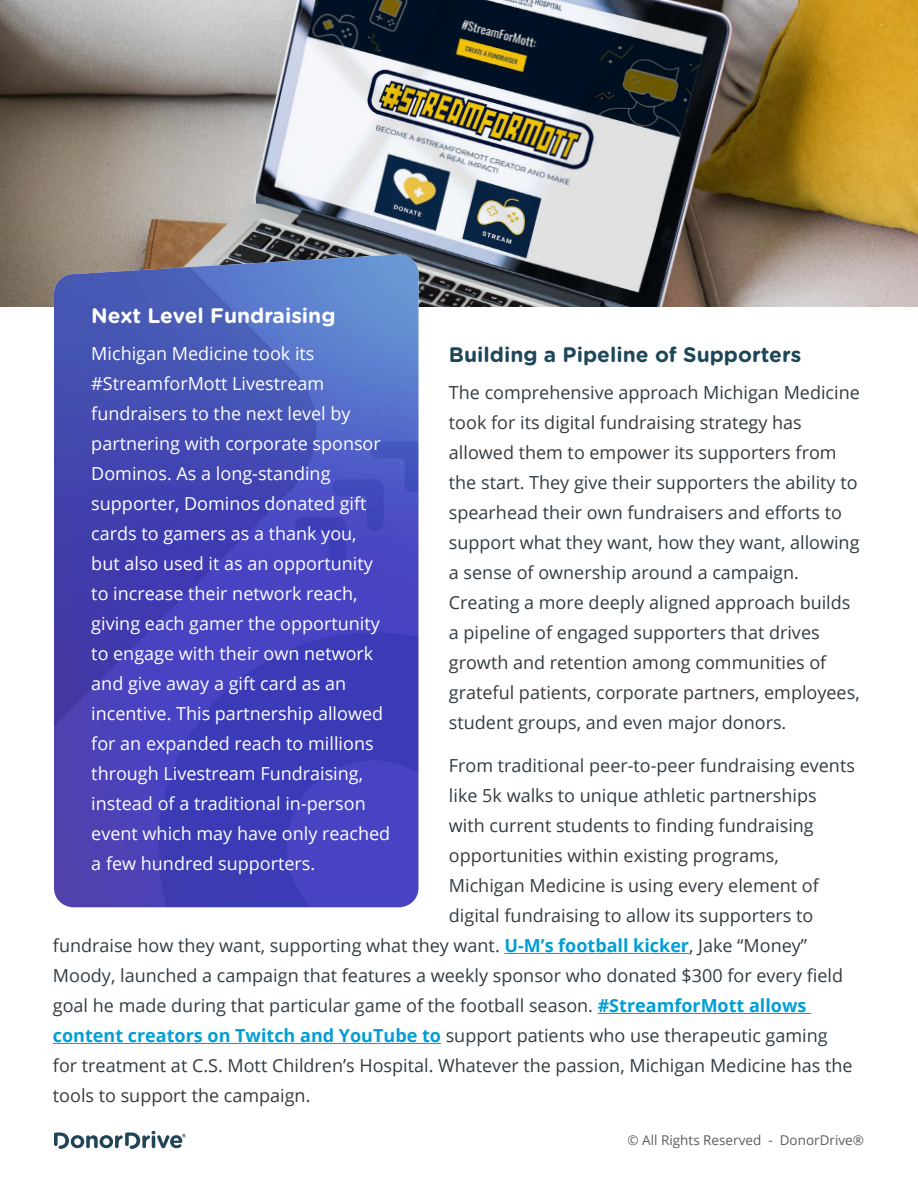
<style>
.page{position:relative;width:918px;height:1188px;background:#fff}
.page>*{position:absolute;margin:0;border:0;box-sizing:border-box;transform-origin:0 0}
.t1{font:700 21px "Gotham Rounded";color:#1d4659}
.t2{font:700 21px "Gotham Rounded";color:#fff}
.t3{font:18px/30px "Open Sans";color:#333c42}
.t4{font:18px/30px "Open Sans";color:#fff}
.t5{font:13.5px "Open Sans";color:#5d5d60}
.s1{font-weight:700;color:#009ed4}
</style>
<div class="page">
<img style="left:0;top:0;width:918px;height:307px">
<hr style="left:504px;top:953px;width:185px;height:1px;background:#009ed4">
<hr style="left:598px;top:1013px;width:213px;height:1px;background:#009ed4">
<hr style="left:53px;top:1043px;width:388px;height:1px;background:#009ed4">
<img style="left:54px;top:254px;width:364px;height:653px">
<svg style="left:54px;top:1131px;width:132px;height:18px"></svg>
<p class="t2" style="left:91px;top:301px;width:246px">Next Level Fundraising</p>
<p class="t4" style="left:91px;top:338px;width:300px">Michigan Medicine took its #StreamforMott Livestream fundraisers to the next level by partnering with corporate sponsor<br>Dominos. As a long-standing supporter, Dominos donated gift cards to gamers as a thank you,<br>but also used it as an opportunity to increase their network reach, giving each gamer the opportunity to engage with their own network and give away a gift card as an incentive. This partnership allowed for an expanded reach to millions through Livestream Fundraising, instead of a traditional in-person event which may have only reached a few hundred supporters.</p>
<p class="t1" style="left:449px;top:339px;width:354px">Building a Pipeline of Supporters</p>
<p class="t3" style="left:449px;top:377px;width:412px">The comprehensive approach Michigan Medicine took for its digital fundraising strategy has allowed them to empower its supporters from the start. They give their supporters the ability to spearhead their own fundraisers and efforts to support what they want, how they want, allowing a sense of ownership around a campaign.<br>Creating a more deeply aligned approach builds a pipeline of engaged supporters that drives growth and retention among communities of grateful patients, corporate partners, employees, student groups, and even major donors.</p>
<p class="t3" style="left:449px;top:750px;width:408px">From traditional peer-to-peer fundraising events</p>
<p class="t3" style="left:449px;top:780px;width:369px">like 5k walks to unique athletic partnerships</p>
<p class="t3" style="left:449px;top:810px;width:366px">with current students to finding fundraising</p>
<p class="t3" style="left:449px;top:840px;width:332px">opportunities within existing programs,</p>
<p class="t3" style="left:449px;top:870px;width:372px">Michigan Medicine is using every element of</p>
<p class="t3" style="left:449px;top:900px;width:366px">digital fundraising to allow its supporters to</p>
<p class="t3" style="left:53px;top:930px;width:756px">fundraise how they want, supporting what they want. <span class="s1">U-M’s football kicker</span>, Jake “Money”</p>
<p class="t3" style="left:53px;top:960px;width:792px">Moody, launched a campaign that features a weekly sponsor who donated $300 for every field</p>
<p class="t3" style="left:53px;top:990px;width:755px">goal he made during that particular game of the football season. <span class="s1">#StreamforMott allows</span></p>
<p class="t3" style="left:53px;top:1020px;width:776px"><span class="s1">content creators on Twitch and YouTube to</span> support patients who use therapeutic gaming</p>
<p class="t3" style="left:53px;top:1050px;width:801px">for treatment at C.S. Mott Children’s Hospital. Whatever the passion, Michigan Medicine has the</p>
<p class="t3" style="left:53px;top:1080px;width:259px">tools to support the campaign.</p>
<p class="t5" style="left:628px;top:1131px;width:238px">© All Rights Reserved - DonorDrive®</p>
</div>
